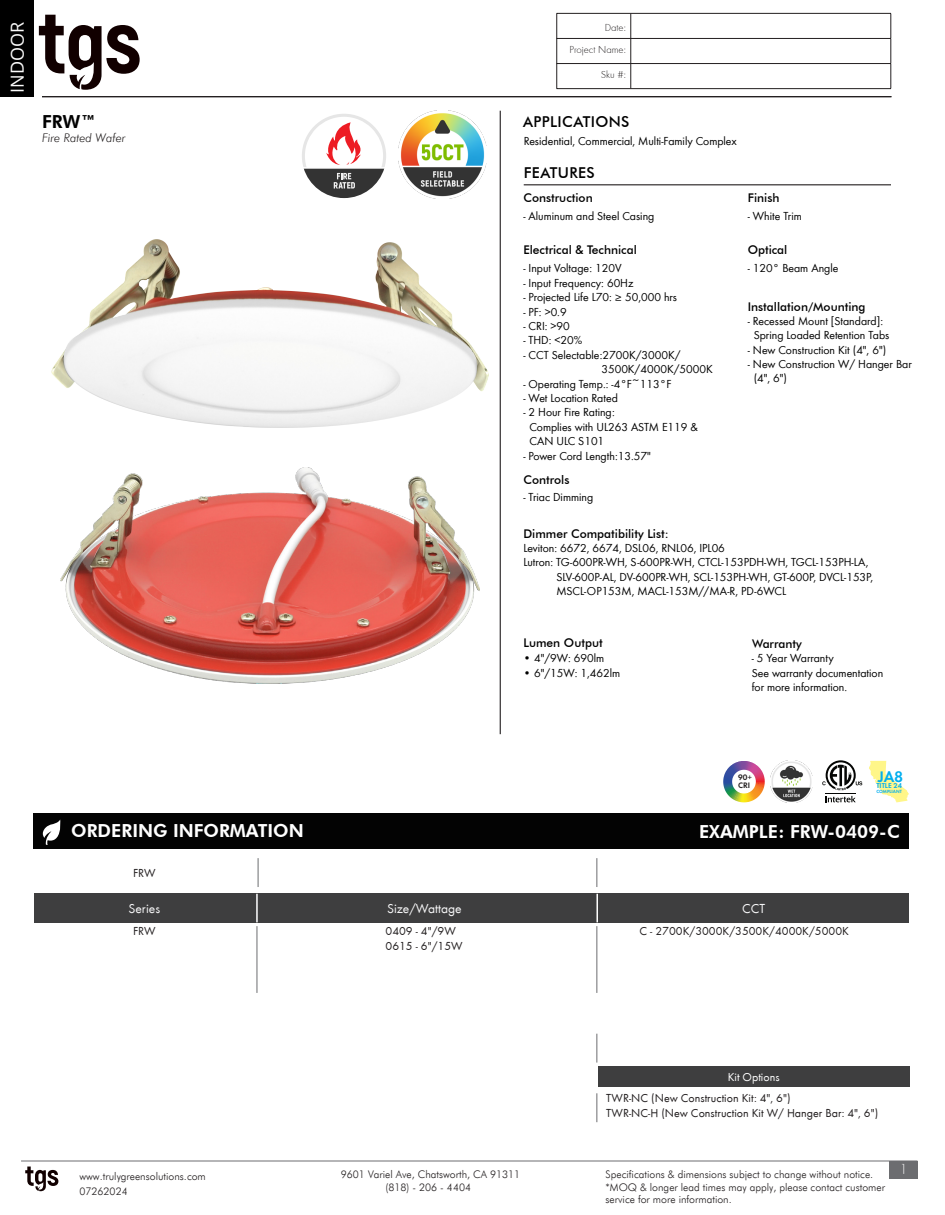
<style>
.page{position:relative;width:945px;height:1215px;background:#fff}
.page>*{position:absolute;margin:0;border:0;box-sizing:border-box;transform-origin:0 0}
.t1{font:800 18px "Futura BT";color:#fff}
.t2{font:18px "Open Sans";color:#fafafa}
.t3{font:800 18px "Futura BT";color:#000}
.t4{font:15.75px "Futura Dem";color:#00aeef}
.t5{font:500 15px "Futura BT";letter-spacing:.025em;color:#000}
.t6{font:300 15px "Futura Round";color:#f7f7f8}
.t7{font:13.5px "Futura Round";color:#f7f7f8}
.t8{font:12px/14.4px "Futura Boo";color:#000}
.t9{font:12px "Futura Round";color:#231f20}
.t10{font:500 12px "Futura BT";color:#000}
.t11{font:italic 300 12px "Futura BT";color:#231f20}
.t12{font:12px "Futura Round";color:#fff}
.t13{font:300 10.5px/12px "Futura BT";color:#231f20}
.t14{font:300 10.5px "Futura Round";color:#231f20}
.t15{font:8.25px/7.4px "Futura Dem";color:#231f20}
.t16{font:7.35px "Futura Dem";color:#00aeef}
.t17{font:4.65px "Futura Dem";color:#00aeef}
.s1{font-family:"Myriad Pro"}
</style>
<div class="page">
<svg style="left:25px;top:1167px;width:33px;height:24px"></svg>
<div style="left:889px;top:1161px;width:28px;height:18px;background:#6c6d70"></div>
<hr style="left:21px;top:1161px;width:896px;height:1px;background:#6c6d70">
<div style="left:0;top:0;width:34px;height:96px;background:#000"></div>
<svg style="left:39px;top:15px;width:101px;height:75px"></svg>
<img style="left:60px;top:468px;width:420px;height:215px">
<div style="left:34px;top:813px;width:875px;height:36px;background:#030303"></div>
<svg style="left:43px;top:819px;width:18px;height:26px"></svg>
<hr style="left:257px;top:926px;width:1px;height:67px;background:#6c6d70">
<hr style="left:596px;top:926px;width:1px;height:67px;background:#6c6d70">
<hr style="left:42px;top:96px;width:849px;height:1px;background:#231f20">
<hr style="left:524px;top:184px;width:367px;height:1px;background:#231f20">
<hr style="left:500px;top:111px;width:1px;height:623px;background:#231f20">
<svg style="left:630px;top:14px;width:1px;height:74px"></svg>
<hr style="left:557px;top:13px;width:74px;height:1px;background:#231f20">
<hr style="left:631px;top:13px;width:260px;height:1px;background:#231f20">
<hr style="left:557px;top:38px;width:74px;height:1px;background:#231f20">
<hr style="left:631px;top:38px;width:260px;height:1px;background:#231f20">
<hr style="left:557px;top:63px;width:74px;height:1px;background:#231f20">
<svg style="left:556px;top:14px;width:1px;height:74px"></svg>
<hr style="left:631px;top:63px;width:260px;height:1px;background:#231f20">
<svg style="left:891px;top:14px;width:1px;height:74px"></svg>
<hr style="left:557px;top:88px;width:74px;height:1px;background:#231f20">
<hr style="left:631px;top:88px;width:260px;height:1px;background:#231f20">
<div style="left:34px;top:893px;width:875px;height:30px;background:#3e3e3f"></div>
<hr style="left:256px;top:894px;width:2px;height:28px;background:#fff">
<hr style="left:596px;top:894px;width:2px;height:28px;background:#fff">
<svg style="left:258px;top:858px;width:1px;height:29px"></svg>
<svg style="left:596px;top:858px;width:1px;height:29px"></svg>
<img style="left:52px;top:239px;width:437px;height:188px">
<svg style="left:826px;top:796px;width:30px;height:6px"></svg>
<hr style="left:826px;top:793px;width:30px;height:1px;background:#040503">
<svg style="left:822px;top:760px;width:40px;height:30px"></svg>
<svg style="left:723px;top:761px;width:42px;height:41px"></svg>
<img style="left:771px;top:760px;width:42px;height:42px">
<img style="left:399px;top:111px;width:88px;height:88px">
<svg style="left:596px;top:1034px;width:1px;height:29px"></svg>
<div style="left:598px;top:1067px;width:312px;height:20px;background:#3e3e3f"></div>
<svg style="left:596px;top:1093px;width:1px;height:29px"></svg>
<svg style="left:302px;top:114px;width:84px;height:84px"></svg>
<svg style="left:869px;top:761px;width:40px;height:41px"></svg>
<h1 class="t2" style="left:5px;top:93px;width:72px;rotate:-90deg">INDOOR</h1>
<p class="t3" style="left:42px;top:110px;width:55px">FRW™</p>
<p class="t11" style="left:42px;top:131px;width:85px">Fire Rated Wafer</p>
<p class="t14" style="left:605px;top:20px;width:23px">Date:</p>
<p class="t14" style="left:569px;top:43px;width:58px">Project Name:</p>
<p class="t14" style="left:601px;top:68px;width:26px">Sku #:</p>
<p class="t5" style="left:523px;top:112px;width:108px">APPLICATIONS</p>
<p class="t8" style="left:524px;top:134px;width:214px">Residential, Commercial, Multi-Family Complex</p>
<p class="t5" style="left:524px;top:163px;width:73px">FEATURES</p>
<p class="t10" style="left:523px;top:190px;width:71px">Construction</p>
<p class="t10" style="left:748px;top:190px;width:33px">Finish</p>
<p class="t8" style="left:523px;top:208px;width:132px">- Aluminum and Steel Casing</p>
<p class="t8" style="left:748px;top:208px;width:56px">- White Trim</p>
<p class="t10" style="left:523px;top:243px;width:115px">Electrical &amp; Technical</p>
<p class="t10" style="left:748px;top:243px;width:41px">Optical</p>
<p class="t8" style="left:523px;top:261px;width:100px">- Input Voltage: 120V</p>
<p class="t8" style="left:523px;top:275px;width:112px">- Input Frequency: 60Hz</p>
<p class="t8" style="left:523px;top:289px;width:155px">- Projected Life L70: <span class="s1">≥</span> 50,000 hrs</p>
<p class="t8" style="left:523px;top:304px;width:45px">- PF: &gt;0.9</p>
<p class="t8" style="left:523px;top:318px;width:48px">- CRI: &gt;90</p>
<p class="t8" style="left:523px;top:333px;width:60px">- THD: &lt;20%</p>
<p class="t8" style="left:523px;top:347px;width:159px">- CCT Selectable:2700K/3000K/</p>
<p class="t8" style="left:601px;top:361px;width:113px">3500K/4000K/5000K</p>
<p class="t8" style="left:523px;top:376px;width:149px">- Operating Temp.: -4°F~113°F</p>
<p class="t8" style="left:523px;top:390px;width:96px">- Wet Location Rated</p>
<p class="t8" style="left:523px;top:405px;width:93px">- 2 Hour Fire Rating:</p>
<p class="t8" style="left:529px;top:419px;width:170px">Complies with UL263 ASTM E119 &amp;</p>
<p class="t8" style="left:529px;top:433px;width:76px">CAN ULC S101</p>
<p class="t8" style="left:523px;top:448px;width:129px">- Power Cord Length:13.57"</p>
<p class="t8" style="left:748px;top:261px;width:92px">- 120° Beam Angle</p>
<p class="t10" style="left:748px;top:300px;width:119px">Installation/Mounting</p>
<p class="t8" style="left:748px;top:313px;width:137px">- Recessed Mount [Standard]:</p>
<p class="t8" style="left:754px;top:327px;width:137px">Spring Loaded Retention Tabs</p>
<p class="t8" style="left:748px;top:342px;width:140px">- New Construction Kit (4", 6")</p>
<p class="t8" style="left:748px;top:356px;width:166px">- New Construction W/ Hanger Bar</p>
<p class="t8" style="left:754px;top:371px;width:35px">(4", 6")</p>
<p class="t10" style="left:523px;top:473px;width:48px">Controls</p>
<p class="t8" style="left:523px;top:489px;width:71px">- Triac Dimming</p>
<p class="t10" style="left:523px;top:526px;width:147px">Dimmer Compatibility List:</p>
<p class="t8" style="left:523px;top:540px;width:203px">Leviton: 6672, 6674, DSL06, RNL06, IPL06</p>
<p class="t8" style="left:523px;top:554px;width:347px">Lutron: TG-600PR-WH, S-600PR-WH, CTCL-153PDH-WH, TGCL-153PH-LA,</p>
<p class="t8" style="left:556px;top:569px;width:318px">SLV-600P-AL, DV-600PR-WH, SCL-153PH-WH, GT-600P, DVCL-153P,</p>
<p class="t8" style="left:556px;top:583px;width:231px">MSCL-OP153M, MACL-153M//MA-R, PD-6WCL</p>
<p class="t10" style="left:523px;top:635px;width:81px">Lumen Output</p>
<p class="t8" style="left:523px;top:650px;width:83px">• 4"/9W: 690lm</p>
<p class="t8" style="left:523px;top:665px;width:99px">• 6"/15W: 1,462lm</p>
<p class="t10" style="left:752px;top:636px;width:51px">Warranty</p>
<p class="t8" style="left:752px;top:650px;width:84px">- 5 Year Warranty</p>
<p class="t8" style="left:752px;top:665px;width:133px">See warranty documentation for more information.</p>
<p class="t1" style="left:71px;top:819px;width:234px">ORDERING INFORMATION</p>
<p class="t9" style="left:133px;top:864px;width:24px">FRW</p>
<p class="t15" style="left:738px;top:774px;width:15px">90+<br>CRI</p>
<h2 class="t4" style="left:878px;top:765px;width:27px">JA8</h2>
<p class="t16" style="left:876px;top:780px;width:27px">TITLE 24</p>
<p class="t17" style="left:876px;top:789px;width:27px">COMPLIANT</p>
<p class="t1" style="left:699px;top:821px;width:203px">EXAMPLE: FRW-0409-C</p>
<p class="t7" style="left:129px;top:898px;width:33px">Series</p>
<p class="t7" style="left:387px;top:898px;width:76px">Size/Wattage</p>
<p class="t7" style="left:742px;top:898px;width:25px">CCT</p>
<p class="t9" style="left:133px;top:923px;width:24px">FRW</p>
<p class="t9" style="left:386px;top:923px;width:72px">0409 - 4"/9W</p>
<p class="t9" style="left:386px;top:937px;width:79px">0615 - 6"/15W</p>
<p class="t9" style="left:640px;top:923px;width:211px">C - 2700K/3000K/3500K/4000K/5000K</p>
<p class="t12" style="left:728px;top:1068px;width:53px">Kit Options</p>
<p class="t9" style="left:606px;top:1090px;width:186px">TWR-NC (New Construction Kit: 4", 6")</p>
<p class="t9" style="left:606px;top:1104px;width:274px">TWR-NC-H (New Construction Kit W/ Hanger Bar: 4", 6")</p>
<p class="t13" style="left:79px;top:1170px;width:128px">www.trulygreensolutions.com</p>
<p class="t13" style="left:341px;top:1168px;width:181px">9601 Variel Ave, Chatsworth, CA 91311</p>
<p class="t13" style="left:606px;top:1169px;width:269px">Specifications &amp; dimensions subject to change without notice.</p>
<p class="t13" style="left:386px;top:1181px;width:87px">(818) - 206 - 4404</p>
<p class="t13" style="left:606px;top:1181px;width:281px">*MOQ &amp; longer lead times may apply, please contact customer service for more information.</p>
<p class="t13" style="left:79px;top:1186px;width:50px">07262024</p>
<p class="t6" style="left:900px;top:1159px;width:10px">1</p>
</div>
